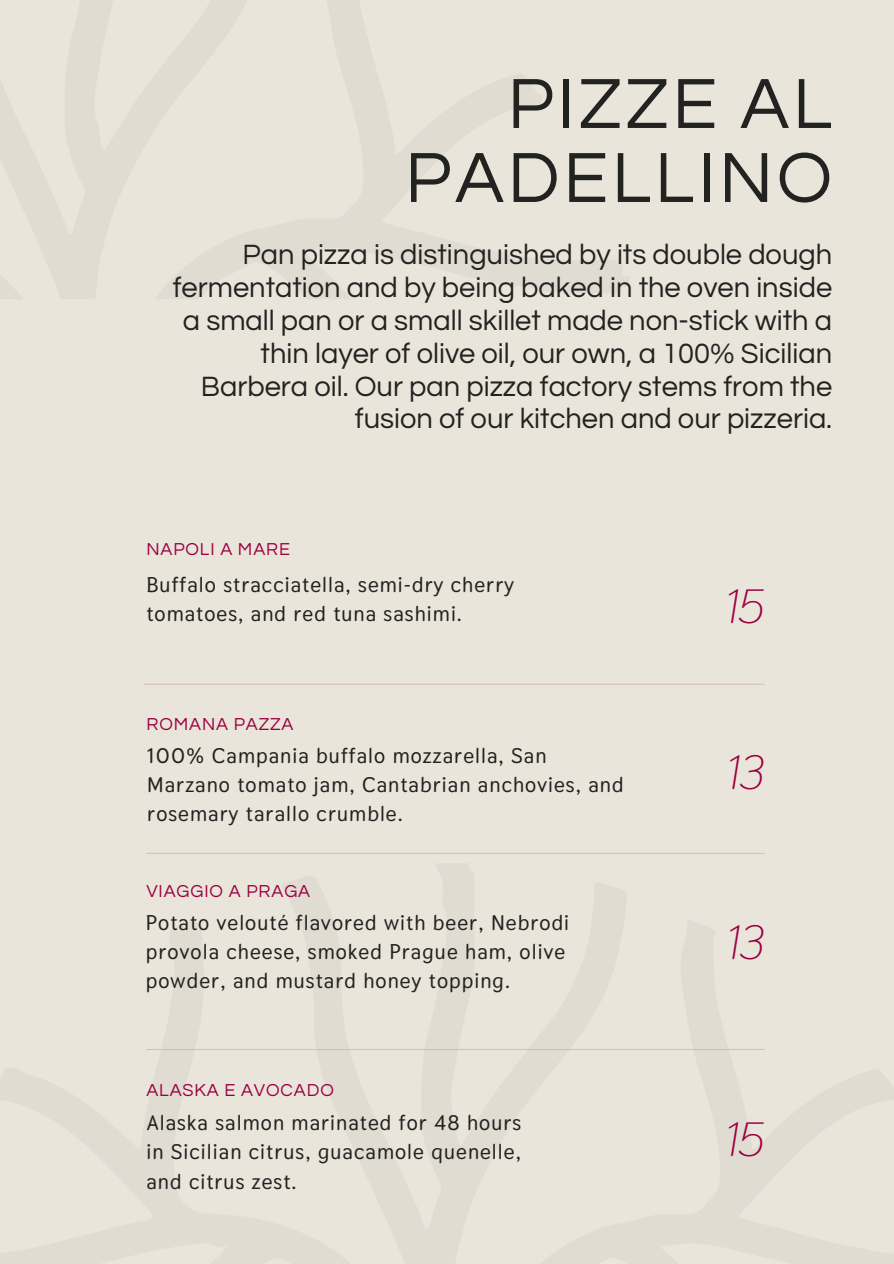
<style>
.page{position:relative;width:894px;height:1264px;background:#fff}
.page>*{position:absolute;margin:0;border:0;box-sizing:border-box;transform-origin:0 0}
.t1{font:73.8px/73.9px "Questrial";letter-spacing:.05em;color:#222221;text-align:right}
.t2{font:italic 48px "Thasadith";letter-spacing:-.04em;color:#9b0041}
.t3{font:29.1px/32.8px "Questrial";color:#222221;text-align:right}
.t4{font:700 21px/29.2px "Thasadith";letter-spacing:.05em;color:#222221}
.t5{font:18px "Questrial";letter-spacing:.05em;color:#9b0041}
</style>
<div class="page">
<div style="left:0;top:0;width:893px;height:1263px;background:#eae5db"></div>
<hr style="left:144px;top:683px;width:620px;height:1px;background:#bfa191">
<hr style="left:146px;top:852px;width:618px;height:2px;background:#bfa191">
<hr style="left:146px;top:1048px;width:618px;height:2px;background:#bfa191">
<h1 class="t1" style="left:405px;top:68px;width:428px">PIZZE AL<br>PADELLINO</h1>
<p class="t3" style="left:173px;top:239px;width:660px">Pan pizza is distinguished by its double dough fermentation and by being baked in the oven inside a small pan or a small skillet made non-stick with a thin layer of olive oil, our own, a 100% Sicilian Barbera oil. Our pan pizza factory stems from the fusion of our kitchen and our pizzeria.</p>
<p class="t5" style="left:146px;top:540px;width:145px">NAPOLI A MARE</p>
<p class="t4" style="left:146px;top:569px;width:369px">Buffalo stracciatella, semi-dry cherry tomatoes, and red tuna sashimi.</p>
<p class="t5" style="left:146px;top:715px;width:148px">ROMANA PAZZA</p>
<p class="t4" style="left:147px;top:740px;width:478px">100% Campania buffalo mozzarella, San<br>Marzano tomato jam, Cantabrian anchovies, and rosemary tarallo crumble.</p>
<p class="t5" style="left:146px;top:882px;width:165px">VIAGGIO A PRAGA</p>
<p class="t4" style="left:146px;top:907px;width:424px">Potato velouté flavored with beer, Nebrodi provola cheese, smoked Prague ham, olive powder, and mustard honey topping.</p>
<p class="t5" style="left:146px;top:1081px;width:189px">ALASKA E AVOCADO</p>
<p class="t4" style="left:146px;top:1107px;width:376px;text-align:justify">Alaska salmon marinated for 48 hours in Sicilian citrus, guacamole quenelle, and citrus zest.</p>
<h2 class="t2" style="left:724px;top:574px;width:41px">15</h2>
<h2 class="t2" style="left:726px;top:740px;width:40px">13</h2>
<h2 class="t2" style="left:726px;top:910px;width:40px">13</h2>
<h2 class="t2" style="left:724px;top:1107px;width:41px">15</h2>
</div>
